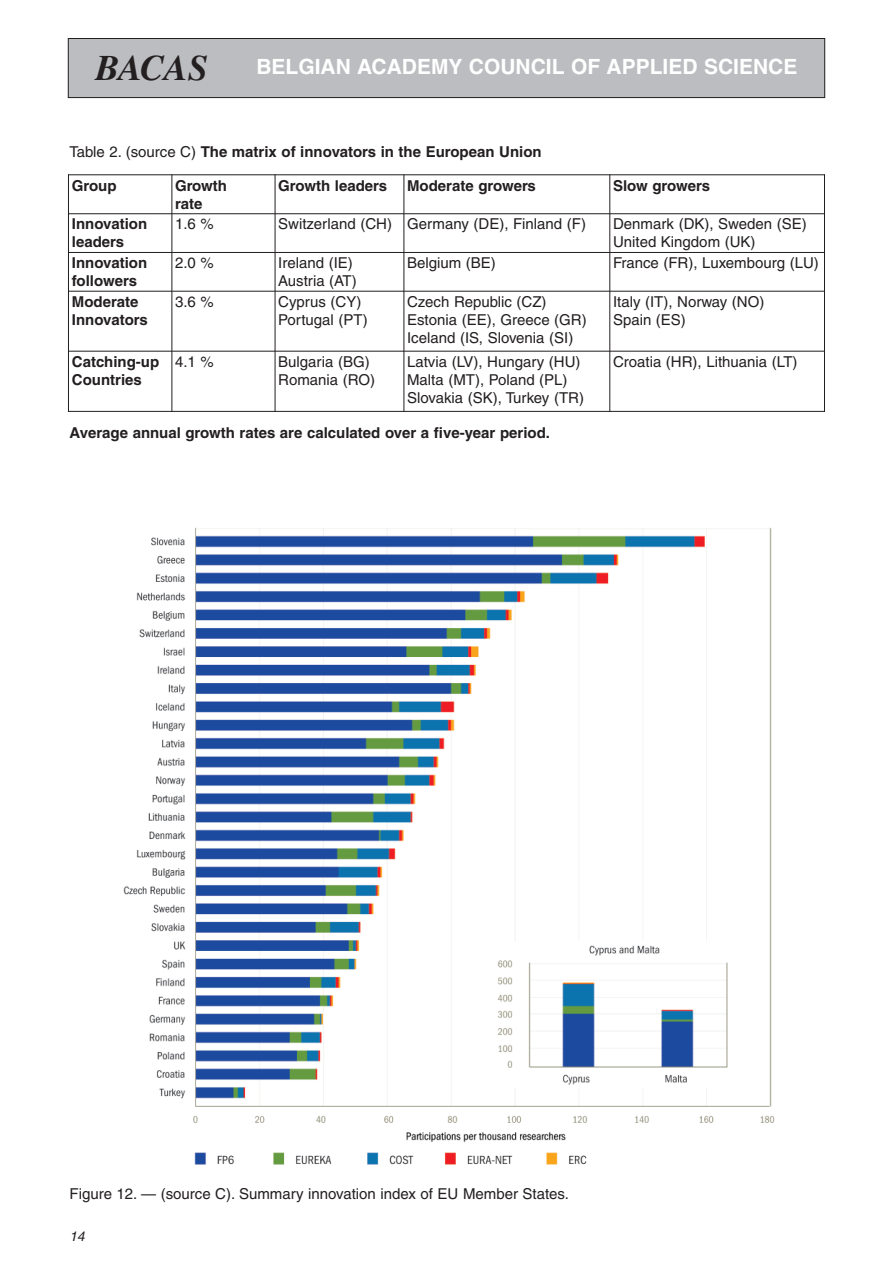
<style>
.page{position:relative;width:893px;height:1263px;background:#fff}
.page>*{position:absolute;margin:0;border:0;box-sizing:border-box;transform-origin:0 0}
.t1{font:italic 700 36px "Times";letter-spacing:-.01em;color:#231f20}
.t2{font:700 21px "Helvetica";color:#fff}
.t3{font:15px/18px "Helvetica";color:#231f20}
.t4{font:700 15px/18px "Helvetica";color:#231f20}
.t5{font:italic 13.5px "Helvetica";color:#231f20}
.s1{font-weight:400}
</style>
<div class="page">
<div style="left:68px;top:38px;width:757px;height:60px;background:#bcbdc0"></div>
<div style="left:68px;top:38px;width:757px;height:60px;border:1px solid #231f20"></div>
<img style="left:123px;top:527px;width:652px;height:638px">
<hr style="left:68px;top:174px;width:1px;height:238px;background:#231f20">
<hr style="left:172px;top:174px;width:1px;height:238px;background:#231f20">
<hr style="left:275px;top:174px;width:1px;height:238px;background:#231f20">
<hr style="left:404px;top:174px;width:1px;height:238px;background:#231f20">
<hr style="left:610px;top:174px;width:1px;height:238px;background:#231f20">
<hr style="left:824px;top:174px;width:1px;height:238px;background:#231f20">
<hr style="left:68px;top:174px;width:757px;height:1px;background:#231f20">
<hr style="left:68px;top:213px;width:757px;height:1px;background:#231f20">
<hr style="left:68px;top:252px;width:757px;height:1px;background:#231f20">
<hr style="left:68px;top:291px;width:757px;height:1px;background:#231f20">
<hr style="left:68px;top:351px;width:757px;height:1px;background:#231f20">
<hr style="left:68px;top:411px;width:757px;height:1px;background:#231f20">
<h1 class="t1" style="left:95px;top:55px;width:114px">BACAS</h1>
<h2 class="t2" style="left:256px;top:59px;width:543px">BELGIAN ACADEMY COUNCIL OF APPLIED SCIENCE</h2>
<p class="t4" style="left:70px;top:144px;width:474px"><span class="s1">Table 2. (source C)</span> The matrix of innovators in the European Union</p>
<p class="t4" style="left:72px;top:178px;width:46px">Group</p>
<p class="t4" style="left:175px;top:178px;width:53px">Growth rate</p>
<p class="t4" style="left:278px;top:178px;width:110px">Growth leaders</p>
<p class="t4" style="left:407px;top:178px;width:130px">Moderate growers</p>
<p class="t4" style="left:613px;top:178px;width:98px">Slow growers</p>
<p class="t4" style="left:72px;top:216px;width:77px">Innovation leaders</p>
<p class="t3" style="left:175px;top:216px;width:40px">1.6 %</p>
<p class="t3" style="left:278px;top:216px;width:309px">Switzerland (CH) Germany (DE), Finland (F)</p>
<p class="t3" style="left:613px;top:216px;width:195px">Denmark (DK), Sweden (SE)<br>United Kingdom (UK)</p>
<p class="t4" style="left:72px;top:255px;width:77px">Innovation followers</p>
<p class="t3" style="left:175px;top:255px;width:40px">2.0 %</p>
<p class="t3" style="left:278px;top:255px;width:80px">Ireland (IE)<br>Austria (AT)</p>
<p class="t3" style="left:407px;top:255px;width:90px">Belgium (BE)</p>
<p class="t3" style="left:613px;top:255px;width:207px">France (FR), Luxembourg (LU)</p>
<p class="t4" style="left:72px;top:294px;width:77px">Moderate<br>Innovators</p>
<p class="t3" style="left:175px;top:294px;width:40px">3.6 %</p>
<p class="t3" style="left:278px;top:294px;width:91px">Cyprus (CY)<br>Portugal (PT)</p>
<p class="t3" style="left:407px;top:294px;width:181px">Czech Republic (CZ)<br>Estonia (EE), Greece (GR)<br>Iceland (IS, Slovenia (SI)</p>
<p class="t3" style="left:613px;top:294px;width:153px">Italy (IT), Norway (NO)<br>Spain (ES)</p>
<p class="t4" style="left:72px;top:354px;width:89px">Catching-up<br>Countries</p>
<p class="t3" style="left:175px;top:354px;width:40px">4.1 %</p>
<p class="t3" style="left:278px;top:354px;width:98px">Bulgaria (BG)<br>Romania (RO)</p>
<p class="t3" style="left:407px;top:354px;width:178px">Latvia (LV), Hungary (HU)<br>Malta (MT), Poland (PL)<br>Slovakia (SK), Turkey (TR)</p>
<p class="t3" style="left:613px;top:354px;width:186px">Croatia (HR), Lithuania (LT)</p>
<p class="t4" style="left:70px;top:425px;width:482px">Average annual growth rates are calculated over a five-year period.</p>
<p class="t3" style="left:70px;top:1186px;width:501px">Figure 12. — (source C). Summary innovation index of EU Member States.</p>
<p class="t5" style="left:70px;top:1231px;width:17px">14</p>
</div>
